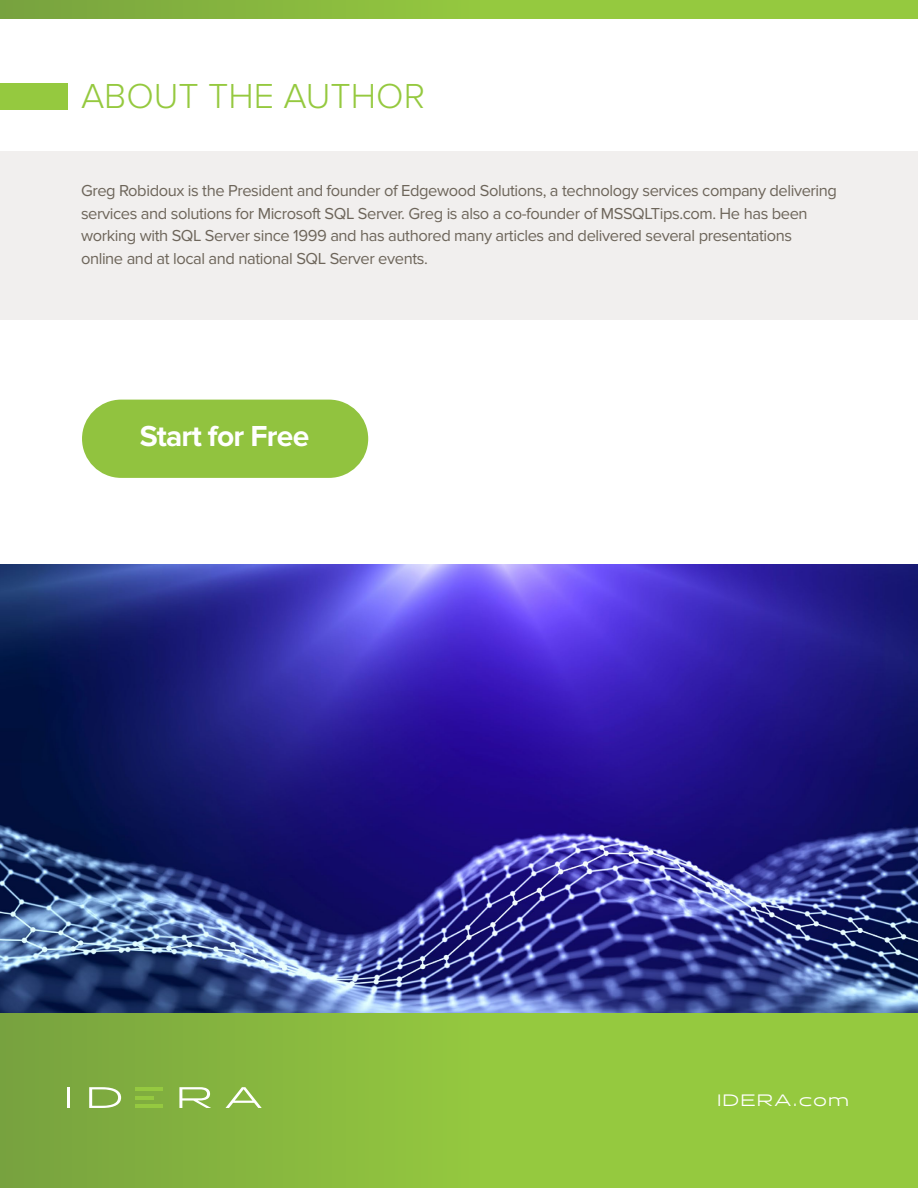
<style>
.page{position:relative;width:918px;height:1188px;background:#fff}
.page>*{position:absolute;margin:0;border:0;box-sizing:border-box;transform-origin:0 0}
.t1{font:300 36px "Proxima Nova";color:#95c93f}
.t2{font:700 30px "Proxima Nova";letter-spacing:-.025em;color:#fff}
.t3{font:16.5px/22.5px "Proxima Nova";letter-spacing:-.025em;color:#6d655a}
.t4{font:16.5px "Halogen";letter-spacing:.1em;color:#fff}
</style>
<div class="page">
<div style="left:0;top:0;width:918px;height:19px;background:linear-gradient(to right,#7eaa3f,#9cd33f)"></div>
<div style="left:0;top:823px;width:918px;height:365px;background:linear-gradient(to right,#7eaa3f,#9cd33f)"></div>
<hr style="left:68px;top:1087px;width:2px;height:21px;background:#fff">
<svg style="left:89px;top:1087px;width:32px;height:21px"></svg>
<svg style="left:179px;top:1087px;width:32px;height:21px"></svg>
<svg style="left:226px;top:1087px;width:36px;height:21px"></svg>
<hr style="left:136px;top:1087px;width:27px;height:3px;background:#95c940">
<hr style="left:136px;top:1105px;width:27px;height:3px;background:#95c940">
<hr style="left:136px;top:1096px;width:18px;height:3px;background:#95c940">
<div style="left:82px;top:400px;width:286px;height:78px;background:#91c33f;border-radius:39px"></div>
<div style="left:0;top:83px;width:68px;height:27px;background:#95c93f"></div>
<div style="left:0;top:151px;width:918px;height:169px;background:#f1efee"></div>
<img style="left:0;top:564px;width:918px;height:448px">
<h1 class="t1" style="left:81px;top:80px;width:346px">ABOUT THE AUTHOR</h1>
<p class="t3" style="left:81px;top:180px;width:758px">Greg Robidoux is the President and founder of Edgewood Solutions, a technology services company delivering services and solutions for Microsoft SQL Server. Greg is also a co-founder of MSSQLTips.com. He has been working with SQL Server since 1999 and has authored many articles and delivered several presentations online and at local and national SQL Server events.</p>
<h2 class="t2" style="left:140px;top:419px;width:171px">Start for Free</h2>
<p class="t4" style="left:718px;top:1090px;width:133px">IDERA.com</p>
</div>
